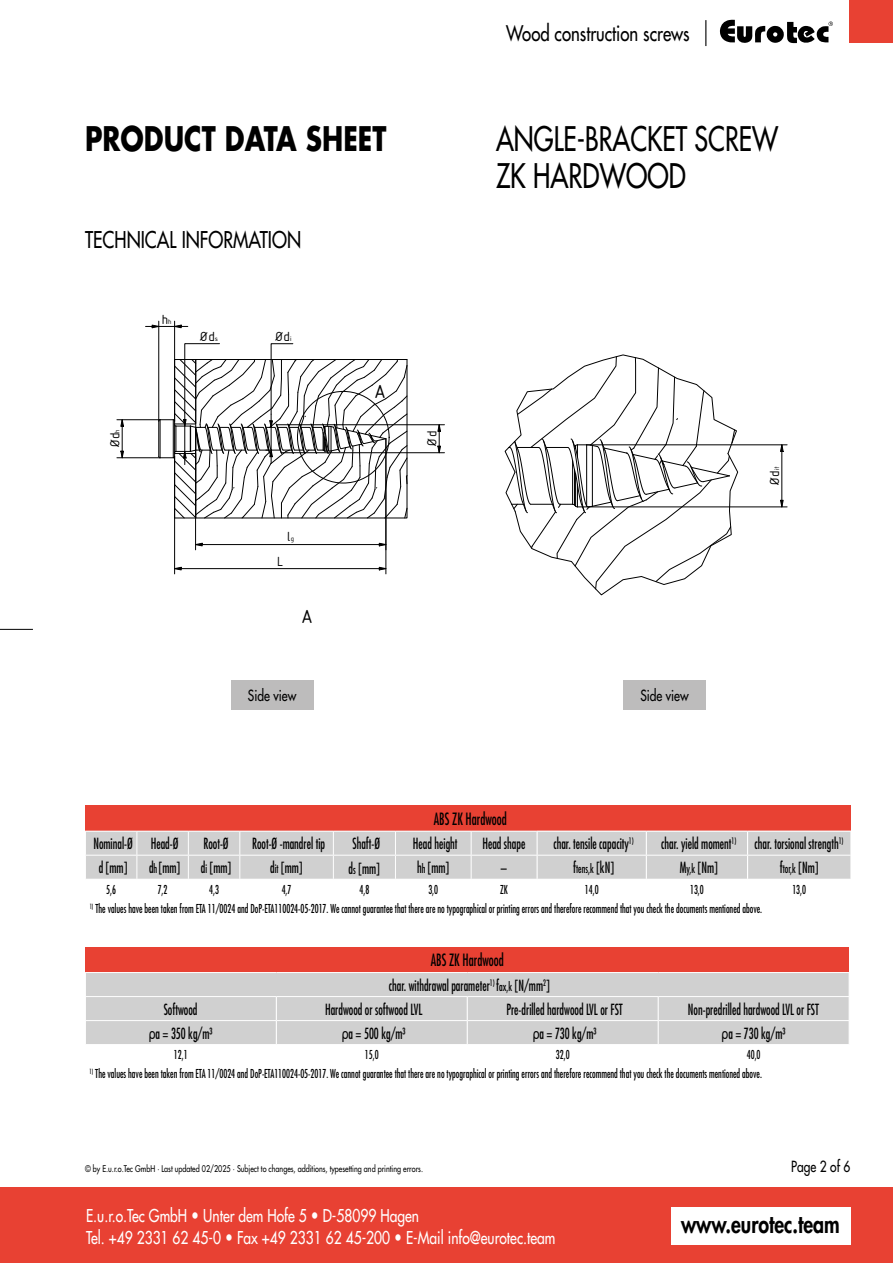
<style>
.page{position:relative;width:893px;height:1263px;background:#fff}
.page>*{position:absolute;margin:0;border:0;box-sizing:border-box;transform-origin:0 0}
.t1{font:500 33px/37.5px "Futura Std";color:#000;scale:.77 1}
.t2{font:700 33px "Futura Std";color:#000;scale:.8 1}
.t3{font:800 24.3px "Futura Std";color:#000;scale:.8 1}
.t4{font:500 22.5px "Futura Std";color:#000;scale:.8 1}
.t5{font:500 21px "Futura Std";color:#000;scale:.8 1}
.t6{font:20.4px "ISOCPEUR";color:#000}
.t7{font:500 17.25px/22.5px "Futura Std";color:#fff;scale:.8 1}
.t8{font:condensed 16.5px "Futura Std";color:#000;scale:.8 1}
.t9{font:condensed 15px "Futura Std";color:#000;scale:.8 1}
.t10{font:500 15px "Futura Std";color:#000;scale:.8 1}
.t11{font:14.4px "ISOCPEUR";letter-spacing:-.005em;color:#000}
.t12{font:condensed 12px "Futura Std";color:#000;scale:.8 1}
.t13{font:500 9px "Futura Std";color:#000;scale:.8 1}
.s1{font-size:7.35px}
.s2{font-size:12px}
.s3{font-size:15px}
.s4{font-family:"Arial";font-stretch:normal}
.s5{font-weight:800}
</style>
<div class="page">
<div style="left:0;top:1187px;width:893px;height:76px;background:#e84133"></div>
<div style="left:671px;top:1208px;width:179px;height:37px;background:#fff"></div>
<div style="left:849px;top:0;width:44px;height:43px;background:#e84133"></div>
<svg style="left:720px;top:20px;width:113px;height:24px"></svg>
<svg style="left:705px;top:20px;width:1px;height:26px"></svg>
<hr style="left:0;top:629px;width:33px;height:1px;background:#000">
<div style="left:85px;top:806px;width:766px;height:25px;background:#e84133"></div>
<hr style="left:537px;top:830px;width:109px;height:2px;background:#fff">
<hr style="left:646px;top:830px;width:101px;height:2px;background:#fff">
<hr style="left:747px;top:830px;width:104px;height:2px;background:#fff">
<svg style="left:86px;top:831px;width:765px;height:48px;background:#d2d2d2"></svg>
<svg style="left:116px;top:320px;width:329px;height:255px"></svg>
<svg style="left:158px;top:343px;width:250px;height:176px"></svg>
<svg style="left:437px;top:421px;width:4px;height:35px"></svg>
<hr style="left:281px;top:452px;width:163px;height:1px;background:#000">
<hr style="left:277px;top:424px;width:167px;height:1px;background:#000">
<svg style="left:192px;top:542px;width:11px;height:5px"></svg>
<svg style="left:378px;top:542px;width:11px;height:5px"></svg>
<hr style="left:202px;top:544px;width:177px;height:1px;background:#000">
<hr style="left:195px;top:450px;width:1px;height:100px;background:#000">
<svg style="left:171px;top:566px;width:11px;height:5px"></svg>
<svg style="left:378px;top:566px;width:11px;height:5px"></svg>
<hr style="left:181px;top:568px;width:198px;height:1px;background:#000">
<hr style="left:174px;top:456px;width:1px;height:118px;background:#000">
<hr style="left:386px;top:439px;width:1px;height:135px;background:#000">
<svg style="left:120px;top:416px;width:4px;height:45px"></svg>
<hr style="left:117px;top:419px;width:43px;height:1px;background:#000">
<hr style="left:117px;top:457px;width:43px;height:1px;background:#000">
<svg style="left:146px;top:324px;width:42px;height:5px"></svg>
<hr style="left:174px;top:321px;width:1px;height:100px;background:#000">
<hr style="left:158px;top:321px;width:1px;height:100px;background:#000">
<svg style="left:504px;top:354px;width:284px;height:242px"></svg>
<svg style="left:780px;top:441px;width:4px;height:11px"></svg>
<svg style="left:780px;top:499px;width:4px;height:11px"></svg>
<hr style="left:781px;top:451px;width:1px;height:49px;background:#000">
<hr style="left:587px;top:444px;width:200px;height:1px;background:#000">
<hr style="left:582px;top:507px;width:205px;height:1px;background:#000">
<div style="left:231px;top:680px;width:82px;height:30px;background:#bdbcbc"></div>
<div style="left:623px;top:680px;width:83px;height:30px;background:#bdbcbc"></div>
<div style="left:85px;top:947px;width:764px;height:25px;background:#e84133"></div>
<div style="left:86px;top:973px;width:763px;height:71px;background:#d0d0d0"></div>
<h3 class="t5" style="left:506px;top:20px;width:231px">Wood construction screws</h3>
<h1 class="t2" style="left:85px;top:116px;width:378px">PRODUCT DATA SHEET</h1>
<h1 class="t1" style="left:496px;top:120px;width:368px">ANGLE-BRACKET SCREW<br>ZK HARDWOOD</h1>
<p class="t11" style="left:746px;top:156px;width:17px;rotate:-90deg">Ød</p>
<h3 class="t4" style="left:85px;top:226px;width:272px">TECHNICAL INFORMATION</h3>
<p class="t11" style="left:106px;top:448px;width:21px;rotate:-90deg">Ød<span class="s1">h</span></p>
<p class="t11" style="left:162px;top:310px;width:11px">h<span class="s1">h</span></p>
<p class="t11" style="left:199px;top:327px;width:21px">Ød<span class="s1">s</span></p>
<p class="t11" style="left:274px;top:327px;width:19px">Ød<span class="s1">i</span></p>
<h3 class="t6" style="left:374px;top:378px;width:13px">A</h3>
<p class="t11" style="left:423px;top:447px;width:17px;rotate:-90deg">Ød</p>
<p class="t11" style="left:287px;top:527px;width:9px">l<span class="s1">g</span></p>
<p class="t11" style="left:277px;top:552px;width:8px">L</p>
<h3 class="t6" style="left:301px;top:603px;width:13px">A</h3>
<p class="t10" style="left:248px;top:686px;width:62px">Side view</p>
<p class="t10" style="left:640px;top:686px;width:62px">Side view</p>
<h3 class="t8" style="left:434px;top:809px;width:93px">ABS ZK Hardwood</h3>
<p class="t11" style="left:765px;top:486px;width:22px;rotate:-90deg">Ød<span class="s1">it</span></p>
<p class="t9" style="left:93px;top:835px;width:108px">Nominal-Ø Head-Ø</p>
<p class="t9" style="left:203px;top:835px;width:33px">Root-Ø</p>
<p class="t9" style="left:252px;top:835px;width:93px">Root-Ø -mandrel tip</p>
<p class="t9" style="left:352px;top:835px;width:36px">Shaft-Ø</p>
<p class="t9" style="left:413px;top:835px;width:57px">Head height</p>
<p class="t9" style="left:482px;top:835px;width:55px">Head shape</p>
<p class="t9" style="left:553px;top:835px;width:102px">char. tensile capacity<sup>1)</sup></p>
<p class="t9" style="left:661px;top:835px;width:229px">char. yield moment<sup>1)</sup> char. torsional strength<sup>1)</sup></p>
<p class="t9" style="left:99px;top:859px;width:37px">d [mm]</p>
<p class="t9" style="left:149px;top:859px;width:40px">d<span class="s2">h</span>[mm]</p>
<p class="t9" style="left:201px;top:859px;width:39px">d<span class="s2">i</span> [mm]</p>
<p class="t9" style="left:270px;top:859px;width:42px">d<span class="s2">it</span> [mm]</p>
<p class="t9" style="left:349px;top:859px;width:41px">d<span class="s2">s</span> [mm]</p>
<p class="t9" style="left:417px;top:859px;width:42px">h<span class="s2">h</span> [mm]</p>
<p class="t9" style="left:501px;top:859px;width:9px">–</p>
<p class="t12" style="left:573px;top:862px;width:52px"><span class="s3">f</span>tens,k <span class="s3">[kN]</span></p>
<p class="t9" style="left:680px;top:859px;width:49px">M<span class="s2">y,k</span> [Nm]</p>
<p class="t9" style="left:780px;top:859px;width:50px">f<span class="s2">tor,k</span> [Nm]</p>
<p class="t12" style="left:106px;top:882px;width:14px">5,6</p>
<p class="t12" style="left:158px;top:882px;width:14px">7,2</p>
<p class="t12" style="left:209px;top:882px;width:14px">4,3</p>
<p class="t12" style="left:282px;top:882px;width:14px">4,7</p>
<p class="t12" style="left:359px;top:882px;width:14px">4,8</p>
<p class="t12" style="left:428px;top:882px;width:14px">3,0</p>
<p class="t12" style="left:500px;top:882px;width:11px">ZK</p>
<p class="t12" style="left:585px;top:882px;width:19px">14,0</p>
<p class="t12" style="left:690px;top:882px;width:19px">13,0</p>
<p class="t12" style="left:792px;top:882px;width:19px">13,0</p>
<p class="t12" style="left:90px;top:901px;width:842px"><sup>1)</sup> The values have been taken from ETA 11/0024 and DoP-ETA110024-05-2017. We cannot guarantee that there are no typographical or printing errors and therefore recommend that you check the documents mentioned above.</p>
<h3 class="t8" style="left:431px;top:950px;width:93px">ABS ZK Hardwood</h3>
<p class="t9" style="left:389px;top:976px;width:202px">char. withdrawal parameter<sup>1)</sup> f<span class="s2">ax,k</span> [N/mm<sup>2</sup>]</p>
<p class="t9" style="left:164px;top:1000px;width:44px">Softwood</p>
<p class="t9" style="left:325px;top:1000px;width:123px">Hardwood or softwood LVL</p>
<p class="t9" style="left:506px;top:1000px;width:147px">Pre-drilled hardwood LVL or FST</p>
<p class="t9" style="left:688px;top:1000px;width:165px">Non-predrilled hardwood LVL or FST</p>
<p class="t9" style="left:149px;top:1024px;width:81px"><span class="s4">ρ</span>a = 350 kg/m³</p>
<p class="t9" style="left:342px;top:1024px;width:81px"><span class="s4">ρ</span>a = 500 kg/m³</p>
<p class="t9" style="left:533px;top:1024px;width:81px"><span class="s4">ρ</span>a = 730 kg/m³</p>
<p class="t9" style="left:722px;top:1024px;width:81px"><span class="s4">ρ</span>a = 730 kg/m³</p>
<p class="t12" style="left:174px;top:1048px;width:19px">12,1</p>
<p class="t12" style="left:365px;top:1048px;width:19px">15,0</p>
<p class="t12" style="left:556px;top:1048px;width:19px">32,0</p>
<p class="t12" style="left:747px;top:1048px;width:19px">40,0</p>
<p class="t12" style="left:89px;top:1067px;width:842px"><sup>1)</sup> The values have been taken from ETA 11/0024 and DoP-ETA110024-05-2017. We cannot guarantee that there are no typographical or printing errors and therefore recommend that you check the documents mentioned above.</p>
<p class="t13" style="left:85px;top:1163px;width:424px">© by E.u.r.o.Tec GmbH · Last updated 02/2025 · Subject to changes, additions, typesetting and printing errors.</p>
<p class="t10" style="left:791px;top:1157px;width:75px">Page 2 of 6</p>
<h3 class="t7" style="left:86px;top:1204px;width:588px">E.u.r.o.Tec GmbH <span class="s5">•</span> Unter dem Hofe 5 <span class="s5">•</span> D-58099 Hagen<br>Tel. +49 2331 62 45-0 <span class="s5">•</span> Fax +49 2331 62 45-200 <span class="s5">•</span> E-Mail info@eurotec.team</h3>
<h2 class="t3" style="left:681px;top:1208px;width:200px">www.eurotec.team</h2>
</div>
